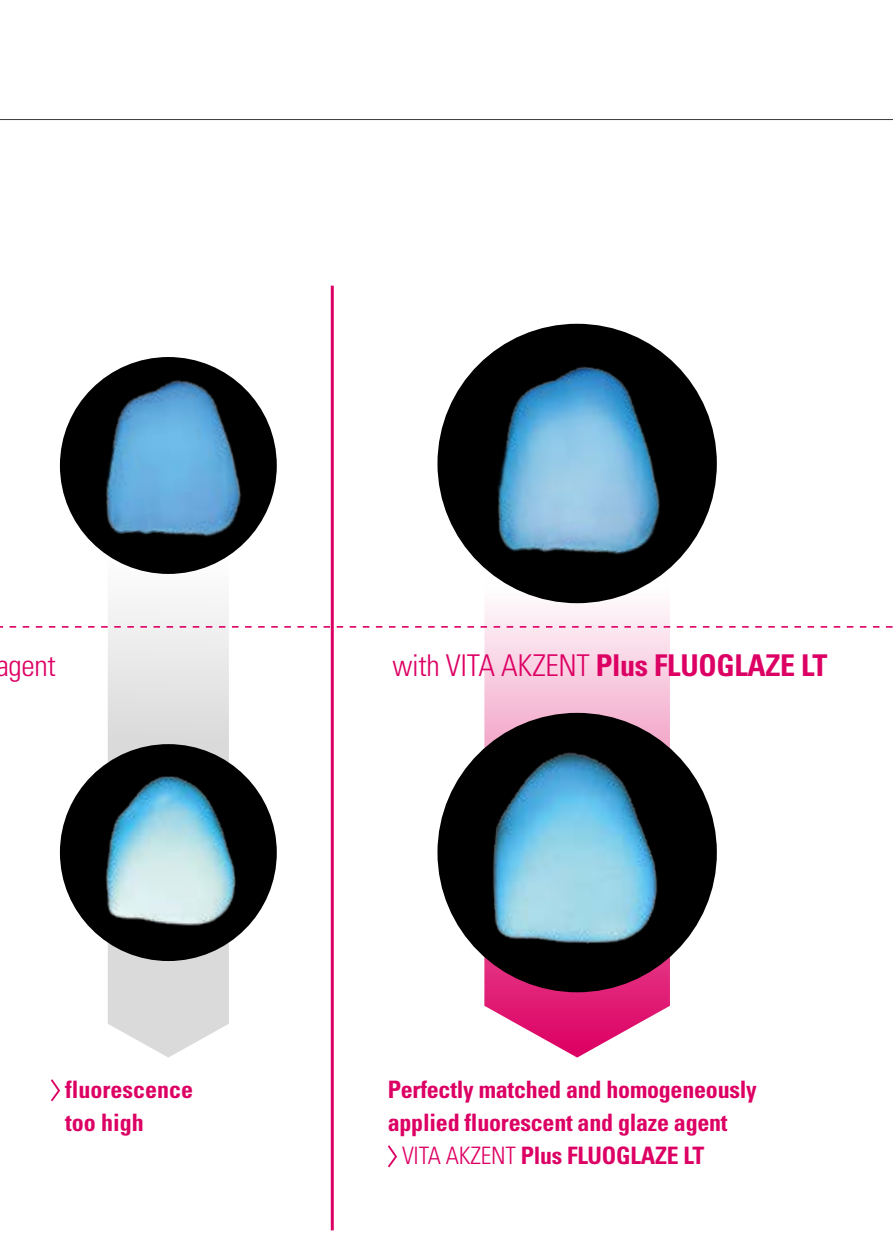
<style>
.page{position:relative;width:893px;height:1259px;background:#fff}
.page>*{position:absolute;margin:0;border:0;box-sizing:border-box;transform-origin:0 0}
.t1{font:700 condensed 30px "Univers LT Std";letter-spacing:-.01em;color:#dd0064}
.t2{font:300 condensed 30px "Univers LT Std";letter-spacing:-.01em;color:#dd0064}
.t3{font:700 condensed 24px/33px "Univers LT Std";letter-spacing:-.01em;color:#dd0064}
.s1{font-weight:300}
</style>
<div class="page">
<hr style="left:0;top:119px;width:893px;height:1px;background:#3b3b3a">
<svg style="left:484px;top:568px;width:186px;height:489px"></svg>
<svg style="left:108px;top:557px;width:121px;height:500px"></svg>
<img style="left:437px;top:324px;width:280px;height:279px;border-radius:140px">
<img style="left:60px;top:744px;width:217px;height:217px;border-radius:108px">
<img style="left:437px;top:713px;width:280px;height:279px;border-radius:140px">
<hr style="left:331px;top:286px;width:3px;height:944px;background:#dd0064">
<svg style="left:0;top:626px;width:893px;height:1px"></svg>
<img style="left:60px;top:357px;width:217px;height:217px;border-radius:108px">
<svg style="left:50px;top:1079px;width:10px;height:23px"></svg>
<svg style="left:387px;top:1145px;width:10px;height:23px"></svg>
<p class="t2" style="left:-4px;top:647px;width:62px">agent</p>
<p class="t1" style="left:392px;top:647px;width:437px"><span class="s1">with VITA AKZENT</span> Plus FLUOGLAZE LT</p>
<p class="t3" style="left:65px;top:1073px;width:129px">fluorescence too high</p>
<p class="t3" style="left:388px;top:1073px;width:371px">Perfectly matched and homogeneously</p>
<p class="t3" style="left:388px;top:1106px;width:341px">applied fluorescent and glaze agent</p>
<p class="t3" style="left:402px;top:1139px;width:304px"><span class="s1">VITA AKZENT</span> Plus FLUOGLAZE LT</p>
</div>
